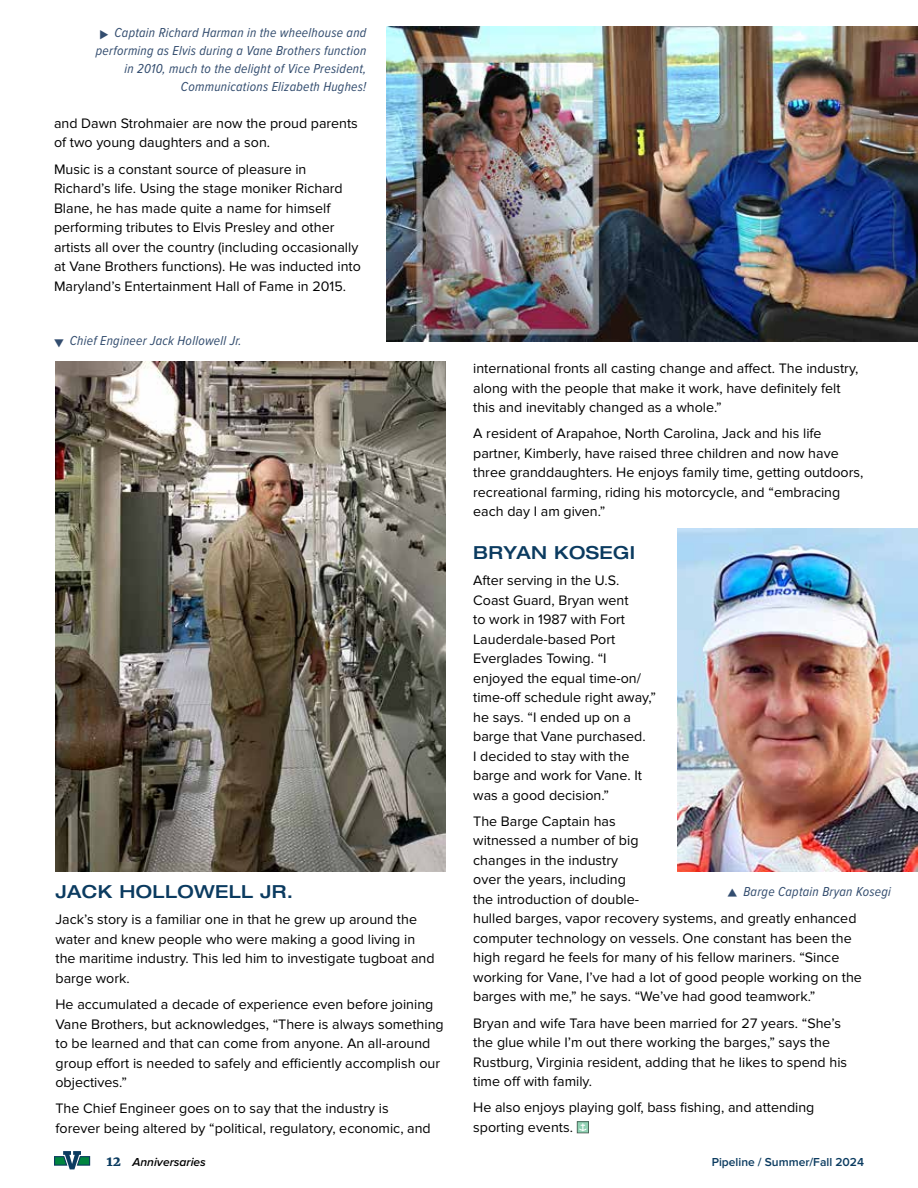
<style>
.page{position:relative;width:918px;height:1188px;background:#fff}
.page>*{position:absolute;margin:0;border:0;box-sizing:border-box;transform-origin:0 0}
.t1{font:500 expanded 18px "Helvetica Neue LT Std";letter-spacing:.02em;color:#0b3b60}
.t2{font:14.25px/19.5px "Proxima Nova";color:#000}
.t3{font:italic 13.5px/18px "Proxima Nova Cond";letter-spacing:.02em;color:#334d6f;text-align:right}
.t4{font:600 12px "Proxima Nova";color:#0b3b60}
.t5{font:italic 600 12px "Proxima Nova";color:#000}
.s1{font-weight:500;font-size:15px}
.s2{font-family:"Merriweather";font-weight:900;font-style:normal;font-size:13.5px;color:#0b3b60}
</style>
<div class="page">
<svg style="left:579px;top:1123px;width:8px;height:8px"></svg>
<svg style="left:54px;top:1151px;width:36px;height:18px"></svg>
<img style="left:678px;top:528px;width:240px;height:344px">
<img style="left:56px;top:362px;width:390px;height:510px">
<img style="left:387px;top:27px;width:531px;height:314px">
<p class="t3" style="left:96px;top:23px;width:272px"><span class="s1">⊲</span> Captain Richard Harman in the wheelhouse and performing as Elvis during a Vane Brothers function in 2010, much to the delight of Vice President, Communications Elizabeth Hughes!</p>
<p class="t2" style="left:54px;top:114px;width:305px">and Dawn Strohmaier are now the proud parents of two young daughters and a son.</p>
<p class="t2" style="left:54px;top:159px;width:308px">Music is a constant source of pleasure in Richard’s life. Using the stage moniker Richard Blane, he has made quite a name for himself performing tributes to Elvis Presley and other artists all over the country (including occasionally at Vane Brothers functions). He was inducted into Maryland’s Entertainment Hall of Fame in 2015.</p>
<p class="t3" style="left:54px;top:331px;width:189px"><span class="s1">▼</span> Chief Engineer Jack Hollowell Jr.</p>
<p class="t1" style="left:56px;top:881px;width:239px">JACK HOLLOWELL JR.</p>
<p class="t2" style="left:56px;top:910px;width:381px">Jack’s story is a familiar one in that he grew up around the water and knew people who were making a good living in the maritime industry. This led him to investigate tugboat and barge work.</p>
<p class="t2" style="left:56px;top:995px;width:390px">He accumulated a decade of experience even before joining Vane Brothers, but acknowledges, “There is always something to be learned and that can come from anyone. An all-around group effort is needed to safely and efficiently accomplish our objectives.”</p>
<p class="t2" style="left:56px;top:1099px;width:377px">The Chief Engineer goes on to say that the industry is forever being altered by “political, regulatory, economic, and</p>
<p class="t2" style="left:473px;top:359px;width:387px">international fronts all casting change and affect. The industry, along with the people that make it work, have definitely felt this and inevitably changed as a whole.”</p>
<p class="t2" style="left:473px;top:424px;width:392px">A resident of Arapahoe, North Carolina, Jack and his life partner, Kimberly, have raised three children and now have three granddaughters. He enjoys family time, getting outdoors, recreational farming, riding his motorcycle, and “embracing each day I am given.”</p>
<p class="t1" style="left:473px;top:541px;width:164px">BRYAN KOSEGI</p>
<p class="t2" style="left:473px;top:571px;width:184px">After serving in the U.S.<br>Coast Guard, Bryan went<br>to work in 1987 with Fort<br>Lauderdale-based Port<br>Everglades Towing. “I enjoyed the equal time-on/ time-off schedule right away,” he says. “I ended up on a barge that Vane purchased.<br>I decided to stay with the barge and work for Vane. It was a good decision.”</p>
<p class="t2" style="left:473px;top:812px;width:390px">The Barge Captain has<br>witnessed a number of big<br>changes in the industry<br>over the years, including<br>the introduction of double-<br>hulled barges, vapor recovery systems, and greatly enhanced computer technology on vessels. One constant has been the high regard he feels for many of his fellow mariners. “Since working for Vane, I’ve had a lot of good people working on the barges with me,” he says. “We’ve had good teamwork.”</p>
<p class="t2" style="left:473px;top:1013px;width:375px">Bryan and wife Tara have been married for 27 years. “She’s the glue while I’m out there working the barges,” says the Rustburg, Virginia resident, adding that he likes to spend his time off with family.</p>
<p class="t2" style="left:473px;top:1098px;width:343px">He also enjoys playing golf, bass fishing, and attending sporting events.</p>
<p class="t3" style="left:728px;top:882px;width:165px"><span class="s1">▲</span> Barge Captain Bryan Kosegi</p>
<p class="t5" style="left:106px;top:1153px;width:101px"><span class="s2">12</span> Anniversaries</p>
<p class="t4" style="left:712px;top:1155px;width:154px">Pipeline / Summer/Fall 2024</p>
</div>
